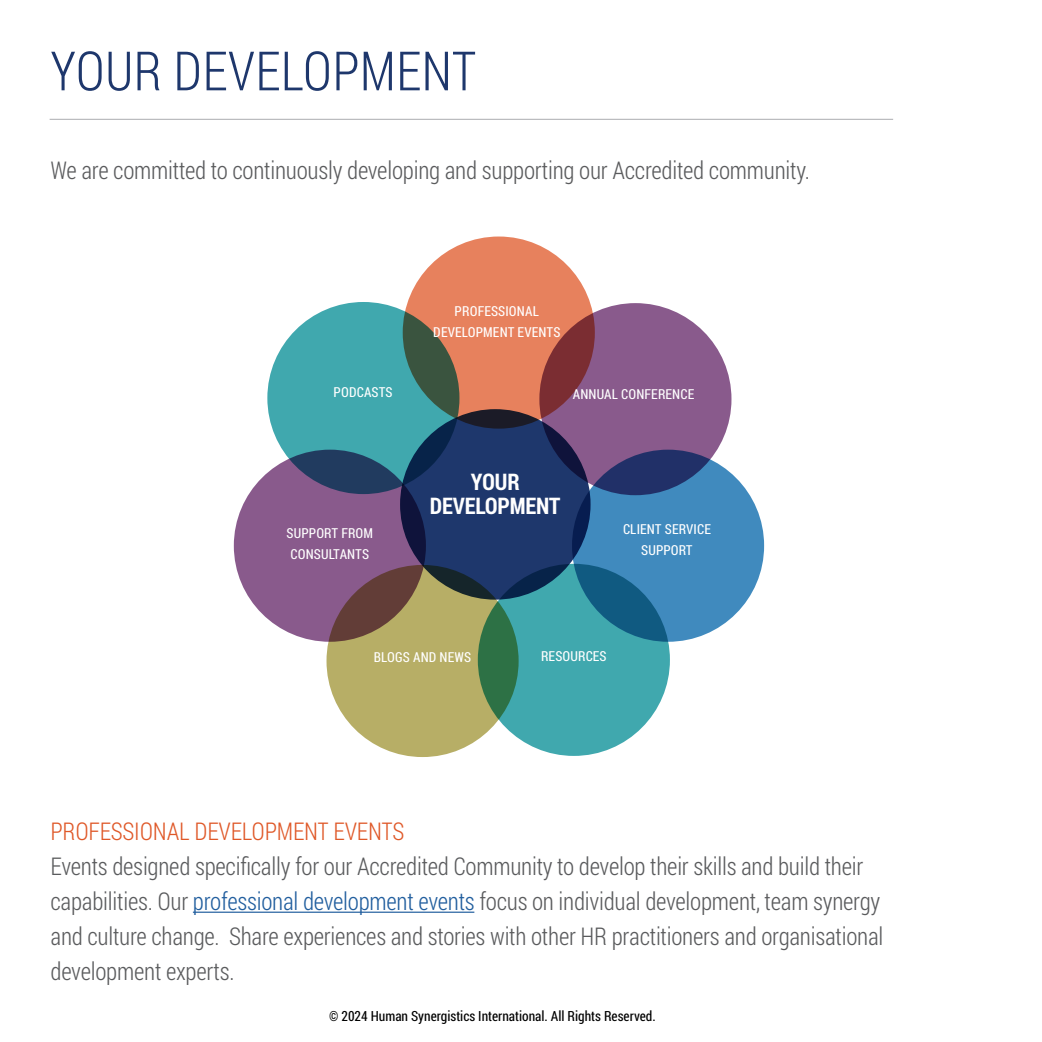
<style>
.page{position:relative;width:1042px;height:1042px;background:#fff}
.page>*{position:absolute;margin:0;border:0;box-sizing:border-box;transform-origin:0 0}
.t1{font:300 54.25px "Roboto Condensed";color:#1e376c}
.t2{font:300 24.5px/35px "Roboto Condensed";letter-spacing:-.01em;color:#5a5b5d}
.t3{font:300 24.5px "Roboto Condensed";letter-spacing:-.01em;color:#df5828}
.t4{font:700 22.93px/24.3px "Roboto Condensed";letter-spacing:-.01em;color:#fff;text-align:center}
.t5{font:14px "Roboto Condensed";color:#000}
.t6{font:13.83px/20.7px "Roboto Condensed";letter-spacing:.01em;color:#fff;text-align:center}
.s1{color:#215e9e}
</style>
<div class="page">
<hr style="left:50px;top:119px;width:843px;height:1px;background:#abadb0">
<div style="left:478px;top:564px;width:192px;height:192px;background:#40a8ae;border-radius:50%"></div>
<div style="left:403px;top:236px;width:192px;height:193px;background:#e7815d;border-radius:50%"></div>
<svg style="left:326px;top:565px;width:192px;height:192px;background:#a5a663"></svg>
<svg style="left:572px;top:450px;width:192px;height:192px;background:#3982b4"></svg>
<svg style="left:234px;top:450px;width:192px;height:192px;background:#83557f"></svg>
<svg style="left:267px;top:302px;width:192px;height:192px;background:#3c9198"></svg>
<svg style="left:539px;top:303px;width:192px;height:192px;background:#7b507d"></svg>
<svg style="left:400px;top:409px;width:190px;height:190px;background:#1a3060"></svg>
<hr style="left:193px;top:911px;width:281px;height:2px;background:#215e9e">
<h1 class="t1" style="left:50px;top:33px;width:428px">YOUR DEVELOPMENT</h1>
<p class="t2" style="left:51px;top:152px;width:761px">We are committed to continuously developing and supporting our Accredited community.</p>
<p class="t6" style="left:334px;top:381px;width:60px">PODCASTS</p>
<p class="t6" style="left:287px;top:522px;width:88px;text-align:left">SUPPORT FROM<br>CONSULTANTS</p>
<p class="t6" style="left:433px;top:301px;width:129px">PROFESSIONAL<br>DEVELOPMENT EVENTS</p>
<p class="t6" style="left:573px;top:384px;width:123px">ANNUAL CONFERENCE</p>
<p class="t4" style="left:430px;top:469px;width:132px">YOUR<br>DEVELOPMENT</p>
<p class="t6" style="left:623px;top:519px;width:89px">CLIENT SERVICE<br>SUPPORT</p>
<p class="t6" style="left:374px;top:646px;width:99px">BLOGS AND NEWS</p>
<p class="t6" style="left:541px;top:645px;width:67px">RESOURCES</p>
<p class="t3" style="left:51px;top:815px;width:355px">PROFESSIONAL DEVELOPMENT EVENTS</p>
<p class="t2" style="left:51px;top:848px;width:834px">Events designed specifically for our Accredited Community to develop their skills and build their capabilities. Our <span class="s1">professional development events</span> focus on individual development, team synergy and culture change. Share experiences and stories with other HR practitioners and organisational development experts.</p>
<p class="t5" style="left:329px;top:1006px;width:328px">© 2024 Human Synergistics International. All Rights Reserved.</p>
</div>
